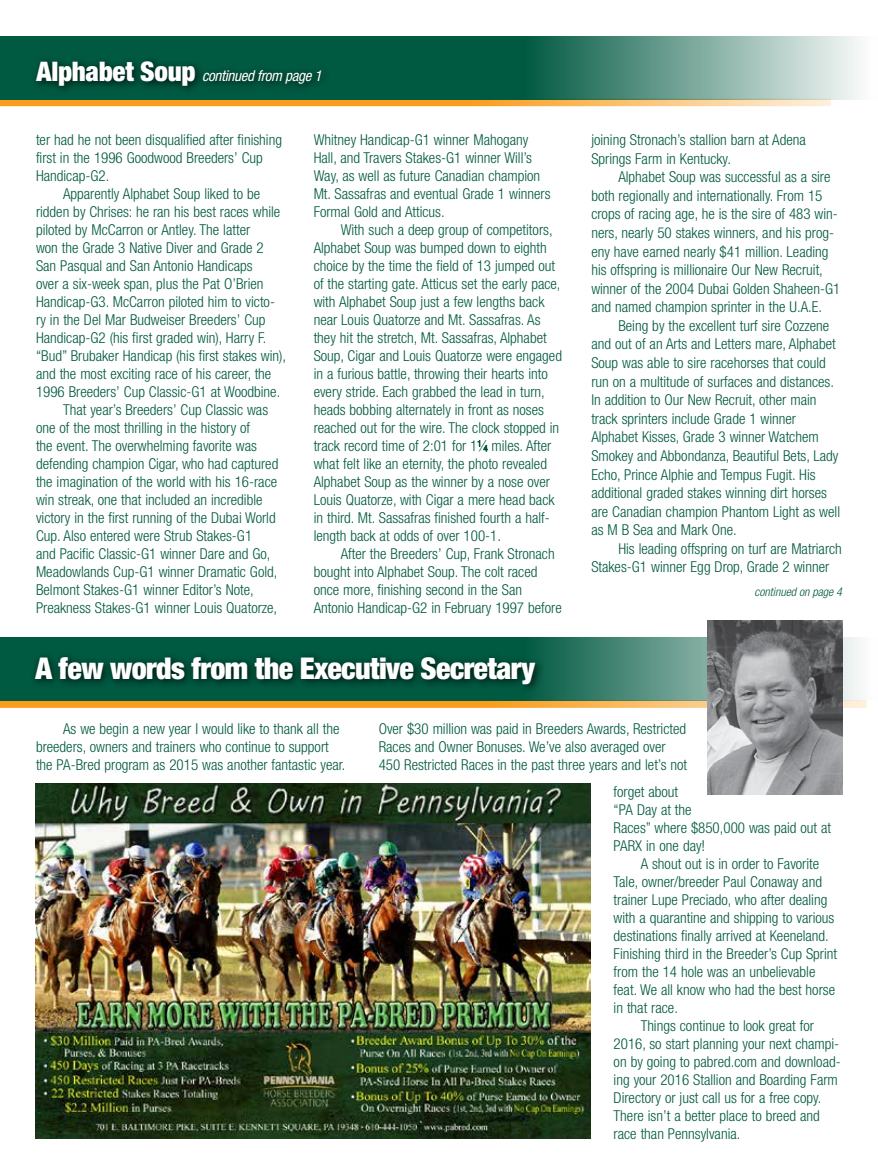
<style>
.page{position:relative;width:878px;height:1175px;background:#fff}
.page>*{position:absolute;margin:0;border:0;box-sizing:border-box;transform-origin:0 0}
.t1{font:900 condensed 30px "Helvetica Neue";letter-spacing:-.02em;color:#fff}
.t2{font:300 condensed 15px/18px "Helvetica Neue";color:#005941}
.t3{font:300 condensed 15px/18px "Helvetica Neue LT Std";color:#005941}
.t4{font:italic condensed 15px "Helvetica Neue";letter-spacing:-.02em;color:#fff}
.t5{font:italic 300 condensed 12px "Helvetica Neue";color:#00583d}
.s1{font-weight:900;font-style:normal;font-size:27px}
.s2{font-size:8.25px}
</style>
<div class="page">
<svg style="left:0;top:99px;width:831px;height:7px;background:#dca548"></svg>
<svg style="left:0;top:36px;width:861px;height:63px;background:#3d806e"></svg>
<div style="left:31px;top:56px;width:300px;height:40px;background:#000;opacity:.75"></div>
<svg style="left:0;top:701px;width:866px;height:7px;background:#f9a836"></svg>
<svg style="left:0;top:637px;width:867px;height:64px;background:#2f7763"></svg>
<div style="left:29px;top:650px;width:516px;height:44px;background:#000;opacity:.75"></div>
<img style="left:707px;top:620px;width:135px;height:174px">
<svg style="left:478px;top:440px;width:9px;height:11px"></svg>
<img style="left:35px;top:783px;width:555px;height:355px">
<p class="t4" style="left:37px;top:67px;width:287px"><span class="s1">Alphabet Soup</span> continued from page 1</p>
<p class="t2" style="left:36px;top:131px;width:247px">ter had he not been disqualified after finishing first in the 1996 Goodwood Breeders’ Cup<br>Handicap-G2.</p>
<p class="t2" style="left:63px;top:185px;width:198px">Apparently Alphabet Soup liked to be</p>
<p class="t2" style="left:36px;top:203px;width:246px">ridden by Chrises: he ran his best races while</p>
<p class="t2" style="left:36px;top:221px;width:216px">piloted by McCarron or Antley. The latter</p>
<p class="t2" style="left:36px;top:239px;width:229px">won the Grade 3 Native Diver and Grade 2</p>
<p class="t2" style="left:36px;top:257px;width:218px">San Pasqual and San Antonio Handicaps</p>
<p class="t2" style="left:36px;top:275px;width:229px">over a six-week span, plus the Pat O’Brien</p>
<p class="t2" style="left:36px;top:293px;width:240px">Handicap-G3. McCarron piloted him to victo-</p>
<p class="t2" style="left:36px;top:311px;width:231px">ry in the Del Mar Budweiser Breeders’ Cup</p>
<p class="t2" style="left:36px;top:329px;width:232px">Handicap-G2 (his first graded win), Harry F.</p>
<p class="t2" style="left:36px;top:347px;width:252px">“Bud” Brubaker Handicap (his first stakes win),</p>
<p class="t2" style="left:36px;top:365px;width:237px">and the most exciting race of his career, the</p>
<p class="t2" style="left:36px;top:383px;width:246px">1996 Breeders’ Cup Classic-G1 at Woodbine.</p>
<p class="t2" style="left:63px;top:401px;width:207px">That year’s Breeders’ Cup Classic was</p>
<p class="t2" style="left:36px;top:419px;width:216px">one of the most thrilling in the history of</p>
<p class="t2" style="left:36px;top:437px;width:222px">the event. The overwhelming favorite was</p>
<p class="t2" style="left:36px;top:455px;width:244px">defending champion Cigar, who had captured</p>
<p class="t2" style="left:36px;top:473px;width:243px">the imagination of the world with his 16-race</p>
<p class="t2" style="left:36px;top:491px;width:228px">win streak, one that included an incredible</p>
<p class="t2" style="left:36px;top:509px;width:241px">victory in the first running of the Dubai World</p>
<p class="t2" style="left:36px;top:527px;width:218px">Cup. Also entered were Strub Stakes-G1</p>
<p class="t2" style="left:36px;top:545px;width:236px">and Pacific Classic-G1 winner Dare and Go,</p>
<p class="t2" style="left:36px;top:563px;width:243px">Meadowlands Cup-G1 winner Dramatic Gold,</p>
<p class="t2" style="left:36px;top:581px;width:219px">Belmont Stakes-G1 winner Editor’s Note,</p>
<p class="t2" style="left:36px;top:599px;width:243px">Preakness Stakes-G1 winner Louis Quatorze,</p>
<p class="t2" style="left:314px;top:131px;width:238px">Whitney Handicap-G1 winner Mahogany Hall, and Travers Stakes-G1 winner Will’s Way, as well as future Canadian champion Mt. Sassafras and eventual Grade 1 winners Formal Gold and Atticus.</p>
<p class="t2" style="left:314px;top:221px;width:250px;text-indent:27px">With such a deep group of competitors, Alphabet Soup was bumped down to eighth choice by the time the field of 13 jumped out of the starting gate. Atticus set the early pace, with Alphabet Soup just a few lengths back near Louis Quatorze and Mt. Sassafras. As they hit the stretch, Mt. Sassafras, Alphabet Soup, Cigar and Louis Quatorze were engaged in a furious battle, throwing their hearts into every stride. Each grabbed the lead in turn, heads bobbing alternately in front as noses reached out for the wire. The clock stopped in track record time of 2:01 for 1<sup>1</sup>⁄<span class="s2">4</span> miles. After what felt like an eternity, the photo revealed Alphabet Soup as the winner by a nose over Louis Quatorze, with Cigar a mere head back in third. Mt. Sassafras finished fourth a half&shy;length back at odds of over 100-1.</p>
<p class="t2" style="left:314px;top:545px;width:250px;text-indent:27px">After the Breeders’ Cup, Frank Stronach bought into Alphabet Soup. The colt raced once more, finishing second in the San Antonio Handicap-G2 in February 1997 before</p>
<h1 class="t1" style="left:35px;top:650px;width:501px">A few words from the Executive Secretary</h1>
<p class="t2" style="left:591px;top:130px;width:216px;line-height:18.6px">joining Stronach’s stallion barn at Adena<br>Springs Farm in Kentucky.</p>
<p class="t2" style="left:591px;top:167px;width:250px;line-height:18.6px;text-indent:27px">Alphabet Soup was successful as a sire both regionally and internationally. From 15 crops of racing age, he is the sire of 483 win&shy;ners, nearly 50 stakes winners, and his prog&shy;eny have earned nearly $41 million. Leading his offspring is millionaire Our New Recruit, winner of the 2004 Dubai Golden Shaheen-G1 and named champion sprinter in the U.A.E.</p>
<p class="t2" style="left:591px;top:316px;width:250px;line-height:18.6px;text-indent:27px">Being by the excellent turf sire Cozzene and out of an Arts and Letters mare, Alphabet Soup was able to sire racehorses that could run on a multitude of surfaces and distances.<br>In addition to Our New Recruit, other main track sprinters include Grade 1 winner Alphabet Kisses, Grade 3 winner Watchem Smokey and Abbondanza, Beautiful Bets, Lady Echo, Prince Alphie and Tempus Fugit. His additional graded stakes winning dirt horses are Canadian champion Phantom Light as well as M B Sea and Mark One.</p>
<p class="t2" style="left:591px;top:539px;width:252px;line-height:18.6px;text-indent:27px">His leading offspring on turf are Matriarch<br>Stakes-G1 winner Egg Drop, Grade 2 winner</p>
<p class="t5" style="left:754px;top:585px;width:89px">continued on page 4</p>
<p class="t3" style="left:36px;top:719px;width:311px;text-indent:27px">As we begin a new year I would like to thank all the breeders, owners and trainers who continue to support the PA-Bred program as 2015 was another fantastic year.</p>
<p class="t3" style="left:378px;top:719px;width:310px">Over $30 million was paid in Breeders Awards, Restricted<br>Races and Owner Bonuses. We’ve also averaged over<br>450 Restricted Races in the past three years and let’s not</p>
<p class="t3" style="left:613px;top:782px;width:219px">forget about<br>“PA Day at the<br>Races” where $850,000 was paid out at<br>PARX in one day!</p>
<p class="t3" style="left:640px;top:854px;width:180px">A shout out is in order to Favorite</p>
<p class="t3" style="left:613px;top:872px;width:210px">Tale, owner/breeder Paul Conaway and</p>
<p class="t3" style="left:613px;top:890px;width:215px">trainer Lupe Preciado, who after dealing</p>
<p class="t3" style="left:613px;top:908px;width:222px">with a quarantine and shipping to various</p>
<p class="t3" style="left:613px;top:926px;width:217px">destinations finally arrived at Keeneland.</p>
<p class="t3" style="left:613px;top:944px;width:225px">Finishing third in the Breeder’s Cup Sprint</p>
<p class="t3" style="left:613px;top:962px;width:203px">from the 14 hole was an unbelievable</p>
<p class="t3" style="left:613px;top:980px;width:223px">feat. We all know who had the best horse</p>
<p class="t3" style="left:613px;top:998px;width:66px">in that race.</p>
<p class="t3" style="left:640px;top:1016px;width:175px">Things continue to look great for</p>
<p class="t3" style="left:613px;top:1034px;width:227px">2016, so start planning your next champi-</p>
<p class="t3" style="left:613px;top:1052px;width:228px">on by going to pabred.com and download-</p>
<p class="t3" style="left:613px;top:1070px;width:226px">ing your 2016 Stallion and Boarding Farm</p>
<p class="t3" style="left:613px;top:1088px;width:209px">Directory or just call us for a free copy.</p>
<p class="t3" style="left:613px;top:1106px;width:207px">There isn’t a better place to breed and</p>
<p class="t3" style="left:613px;top:1124px;width:128px">race than Pennsylvania.</p>
</div>
